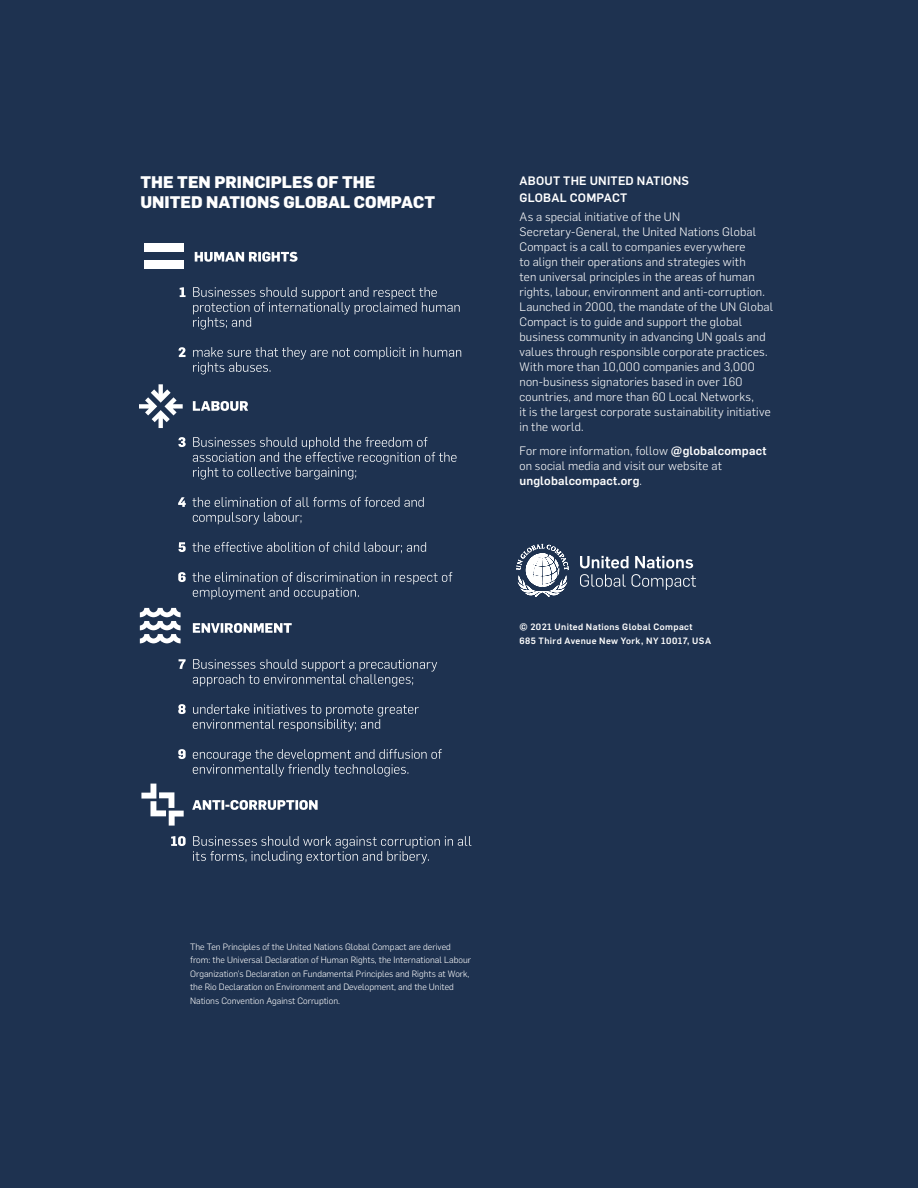
<style>
.page{position:relative;width:918px;height:1188px;background:#1e3250}
.page>*{position:absolute;margin:0;border:0;box-sizing:border-box;transform-origin:0 0}
.t1{font:800 16.5px/19.5px "Flama";color:#fff}
.t2{font:300 12px/15px "Flama";letter-spacing:.015em;color:#fff}
.t3{font:500 12px/16.5px "Flama";letter-spacing:.02em;color:#fff}
.t4{font:300 9px/13.5px "Flama";color:#fff}
.t5{font:500 9px/13.5px "Flama";letter-spacing:.045em;color:#fff}
.s1{font-weight:500}
</style>
<div class="page">
<svg style="left:141px;top:784px;width:43px;height:42px"></svg>
<svg style="left:139px;top:384px;width:44px;height:44px"></svg>
<svg style="left:140px;top:608px;width:41px;height:35px"></svg>
<svg style="left:193px;top:836px;width:278px;height:28px"></svg>
<svg style="left:192px;top:800px;width:126px;height:10px"></svg>
<svg style="left:193px;top:749px;width:249px;height:28px"></svg>
<svg style="left:193px;top:704px;width:226px;height:28px"></svg>
<svg style="left:193px;top:659px;width:244px;height:28px"></svg>
<svg style="left:193px;top:623px;width:99px;height:10px"></svg>
<svg style="left:192px;top:572px;width:260px;height:28px"></svg>
<svg style="left:192px;top:542px;width:234px;height:11px"></svg>
<svg style="left:192px;top:497px;width:232px;height:28px"></svg>
<svg style="left:193px;top:437px;width:264px;height:43px"></svg>
<svg style="left:193px;top:401px;width:55px;height:10px"></svg>
<svg style="left:193px;top:347px;width:268px;height:28px"></svg>
<svg style="left:193px;top:287px;width:267px;height:43px"></svg>
<svg style="left:195px;top:252px;width:103px;height:10px"></svg>
<svg style="left:171px;top:836px;width:15px;height:10px"></svg>
<svg style="left:178px;top:749px;width:8px;height:10px"></svg>
<svg style="left:178px;top:704px;width:8px;height:10px"></svg>
<svg style="left:179px;top:659px;width:7px;height:10px"></svg>
<svg style="left:178px;top:572px;width:8px;height:10px"></svg>
<svg style="left:179px;top:542px;width:7px;height:10px"></svg>
<svg style="left:178px;top:497px;width:8px;height:10px"></svg>
<svg style="left:178px;top:437px;width:8px;height:10px"></svg>
<svg style="left:179px;top:347px;width:7px;height:10px"></svg>
<svg style="left:180px;top:287px;width:6px;height:10px"></svg>
<svg style="left:516px;top:544px;width:180px;height:53px"></svg>
<div style="left:145px;top:244px;width:39px;height:8px;background:#fff"></div>
<div style="left:145px;top:260px;width:39px;height:9px;background:#fff"></div>
<h1 class="t1" style="left:140px;top:171px;width:296px">THE TEN PRINCIPLES OF THE<br>UNITED NATIONS GLOBAL COMPACT</h1>
<p class="t3" style="left:519px;top:172px;width:171px">ABOUT THE UNITED NATIONS<br>GLOBAL COMPACT</p>
<p class="t2" style="left:519px;top:209px;width:255px">As a special initiative of the UN Secretary-General, the United Nations Global Compact is a call to companies everywhere<br>to align their operations and strategies with<br>ten universal principles in the areas of human rights, labour, environment and anti-corruption.<br>Launched in 2000, the mandate of the UN Global Compact is to guide and support the global business community in advancing UN goals and values through responsible corporate practices.<br>With more than 10,000 companies and 3,000 non-business signatories based in over 160 countries, and more than 60 Local Networks,<br>it is the largest corporate sustainability initiative in the world.</p>
<p class="t2" style="left:519px;top:442px;width:248px">For more information, follow <span class="s1">@globalcompact </span>on social media and visit our website at <span class="s1">unglobalcompact.org</span>.</p>
<p class="t5" style="left:519px;top:619px;width:193px">© 2021 United Nations Global Compact<br>685 Third Avenue New York, NY 10017, USA</p>
<p class="t4" style="left:190px;top:939px;width:282px">The Ten Principles of the United Nations Global Compact are derived from: the Universal Declaration of Human Rights, the International Labour Organization’s Declaration on Fundamental Principles and Rights at Work, the Rio Declaration on Environment and Development, and the United Nations Convention Against Corruption.</p>
</div>
